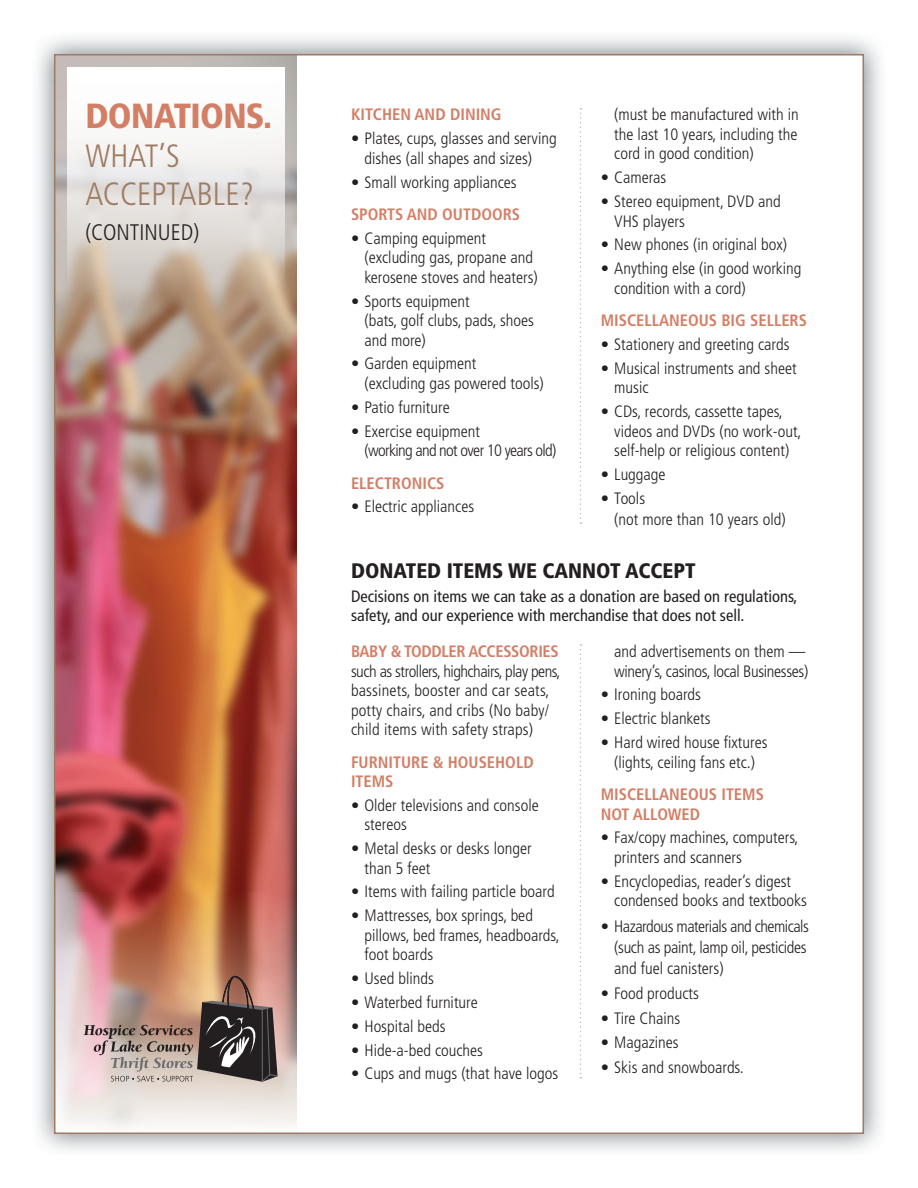
<style>
.page{position:relative;width:918px;height:1188px;background:#fff}
.page>*{position:absolute;margin:0;border:0;box-sizing:border-box;transform-origin:0 0}
.t1{font:900 condensed 34.95px "Frutiger";letter-spacing:-.02em;color:#d37f66}
.t2{font:300 condensed 32.25px/38.7px "Frutiger";color:#9e7b63}
.t3{font:300 condensed 22.5px "Frutiger";color:#231f20}
.t4{font:900 condensed 21px "Frutiger";color:#231f20}
.t5{font:300 condensed 16.5px/19.5px "Frutiger";color:#231f20}
.t6{font:300 condensed 16.5px/21px "Frutiger";letter-spacing:-.02em;color:#231f20}
.t7{font:700 condensed 16.5px/19.5px "Frutiger";color:#d37f66}
.t8{font:condensed 16.5px/19.5px "Frutiger";color:#231f20}
.t9{font:300 condensed 16.5px/19.5px "Frutiger";letter-spacing:-.04em;color:#231f20}
.t10{font:700 condensed 16.5px "Frutiger";letter-spacing:-.02em;color:#d37f66}
</style>
<div class="page">
<img style="left:57px;top:57px;width:240px;height:835px">
<img style="left:57px;top:892px;width:240px;height:239px">
<img style="left:68px;top:68px;width:217px;height:223px">
<svg style="left:84px;top:976px;width:194px;height:106px;background:#9e837a"></svg>
<svg style="left:580px;top:108px;width:1px;height:416px"></svg>
<svg style="left:580px;top:644px;width:1px;height:434px"></svg>
<h1 class="t1" style="left:85px;top:95px;width:188px">DONATIONS.</h1>
<h2 class="t2" style="left:85px;top:137px;width:170px">WHAT’S<br>ACCEPTABLE?</h2>
<h3 class="t3" style="left:85px;top:219px;width:115px">(CONTINUED)</h3>
<p class="t7" style="left:351px;top:105px;width:152px">KITCHEN AND DINING</p>
<p class="t5" style="left:364px;top:129px;width:194px;text-indent:-13px">• Plates, cups, glasses and serving dishes (all shapes and sizes)</p>
<p class="t5" style="left:351px;top:172px;width:167px">• Small working appliances</p>
<p class="t7" style="left:351px;top:205px;width:171px">SPORTS AND OUTDOORS</p>
<p class="t5" style="left:364px;top:229px;width:175px;text-indent:-13px">• Camping equipment (excluding gas, propane and kerosene stoves and heaters)</p>
<p class="t5" style="left:364px;top:291px;width:171px;text-indent:-13px">• Sports equipment<br>(bats, golf clubs, pads, shoes and more)</p>
<p class="t5" style="left:364px;top:354px;width:181px;text-indent:-13px">• Garden equipment<br>(excluding gas powered tools)</p>
<p class="t5" style="left:351px;top:398px;width:100px">• Patio furniture</p>
<p class="t9" style="left:364px;top:421px;width:194px;text-indent:-13px">• Exercise equipment<br>(working and not over 10 years old)</p>
<p class="t7" style="left:351px;top:473px;width:95px">ELECTRONICS</p>
<p class="t5" style="left:351px;top:497px;width:125px">• Electric appliances</p>
<p class="t5" style="left:614px;top:105px;width:186px;text-align:justify">(must be manufactured with in the last 10 years, including the cord in good condition)</p>
<p class="t5" style="left:601px;top:168px;width:67px">• Cameras</p>
<p class="t5" style="left:614px;top:192px;width:168px;text-indent:-13px">• Stereo equipment, DVD and<br>VHS players</p>
<p class="t5" style="left:601px;top:235px;width:188px">• New phones (in original box)</p>
<p class="t5" style="left:614px;top:259px;width:189px;text-indent:-13px">• Anything else (in good working condition with a cord)</p>
<p class="t7" style="left:601px;top:311px;width:208px">MISCELLANEOUS BIG SELLERS</p>
<p class="t5" style="left:601px;top:335px;width:190px">• Stationery and greeting cards</p>
<p class="t5" style="left:614px;top:359px;width:184px;text-indent:-13px">• Musical instruments and sheet music</p>
<p class="t5" style="left:614px;top:402px;width:189px;text-indent:-13px">• CDs, records, cassette tapes, videos and DVDs (no work-out, self-help or religious content)</p>
<p class="t5" style="left:601px;top:465px;width:66px">• Luggage</p>
<p class="t5" style="left:614px;top:488px;width:173px;line-height:21px;text-indent:-13px">• Tools<br>(not more than 10 years old)</p>
<p class="t4" style="left:351px;top:558px;width:346px">DONATED ITEMS WE CANNOT ACCEPT</p>
<p class="t8" style="left:351px;top:586px;width:448px">Decisions on items we can take as a donation are based on regulations, safety, and our experience with merchandise that does not sell.</p>
<p class="t10" style="left:351px;top:642px;width:209px">BABY &amp; TODDLER ACCESSORIES</p>
<p class="t5" style="left:351px;top:661px;width:211px">such as strollers, highchairs, play pens, bassinets, booster and car seats, potty chairs, and cribs (No baby/ child items with safety straps)</p>
<p class="t7" style="left:351px;top:752px;width:184px">FURNITURE &amp; HOUSEHOLD<br>ITEMS</p>
<p class="t5" style="left:364px;top:796px;width:176px;text-indent:-13px">• Older televisions and console stereos</p>
<p class="t5" style="left:364px;top:839px;width:169px;text-indent:-13px">• Metal desks or desks longer than 5 feet</p>
<p class="t5" style="left:351px;top:882px;width:205px">• Items with failing particle board</p>
<p class="t5" style="left:364px;top:906px;width:197px;text-indent:-13px">• Mattresses, box springs, bed pillows, bed frames, headboards, foot boards</p>
<p class="t5" style="left:351px;top:969px;width:84px">• Used blinds</p>
<p class="t5" style="left:351px;top:993px;width:128px">• Waterbed furniture</p>
<p class="t5" style="left:351px;top:1017px;width:96px">• Hospital beds</p>
<p class="t5" style="left:351px;top:1040px;width:134px">• Hide-a-bed couches</p>
<p class="t5" style="left:351px;top:1064px;width:209px">• Cups and mugs (that have logos</p>
<p class="t6" style="left:614px;top:642px;width:196px;line-height:19.5px">and advertisements on them — winery’s, casinos, local Businesses)</p>
<p class="t5" style="left:601px;top:685px;width:102px">• Ironing boards</p>
<p class="t5" style="left:601px;top:709px;width:111px">• Electric blankets</p>
<p class="t5" style="left:601px;top:733px;width:168px;text-align:center">• Hard wired house fixtures (lights, ceiling fans etc.)</p>
<p class="t7" style="left:601px;top:785px;width:165px">MISCELLANEOUS ITEMS<br>NOT ALLOWED</p>
<p class="t5" style="left:614px;top:828px;width:186px;text-indent:-13px">• Fax/copy machines, computers, printers and scanners</p>
<p class="t5" style="left:614px;top:871px;width:194px;text-indent:-13px">• Encyclopedias, reader’s digest condensed books and textbooks</p>
<p class="t6" style="left:614px;top:916px;width:196px;text-indent:-13px">• Hazardous materials and chemicals (such as paint, lamp oil, pesticides and fuel canisters)</p>
<p class="t5" style="left:601px;top:984px;width:100px">• Food products</p>
<p class="t5" style="left:601px;top:1009px;width:81px">• Tire Chains</p>
<p class="t5" style="left:601px;top:1033px;width:79px">• Magazines</p>
<p class="t5" style="left:601px;top:1058px;width:145px">• Skis and snowboards.</p>
</div>
